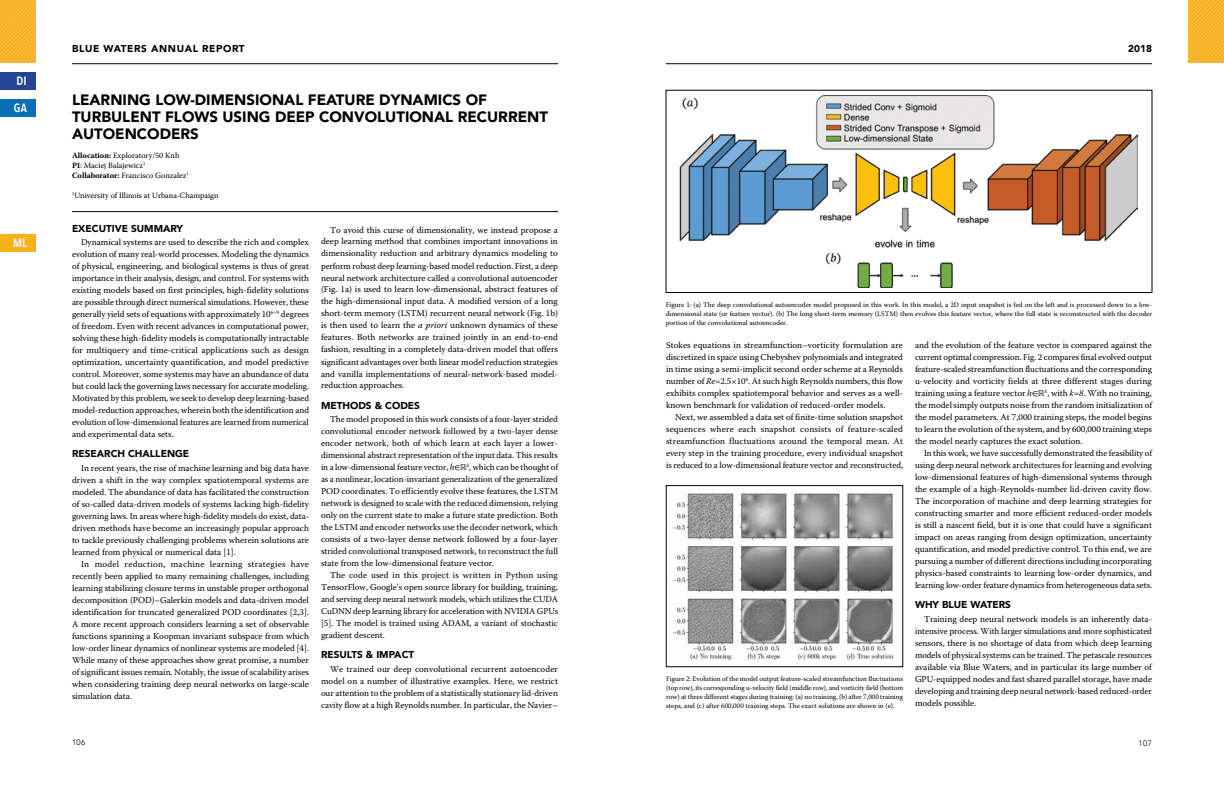
<style>
.page{position:relative;width:1224px;height:792px;background:#fff}
.page>*{position:absolute;margin:0;border:0;box-sizing:border-box;transform-origin:0 0}
.t1{font:900 15px/17px "Avenir";color:#000}
.t2{font:600 12px "Avenir Next Condensed";color:#fff}
.t3{font:900 10px "Avenir";color:#000}
.t4{font:900 10px "Avenir";letter-spacing:.06em;color:#000}
.t5{font:9px/12px "Warnock Pro";color:#000;text-align:justify}
.t6{font:8px/10px "Warnock Pro";color:#000}
.t7{font:300 8px "Avenir";letter-spacing:.06em;color:#000}
.t8{font:7px/9px "Warnock Pro";color:#000;text-align:justify}
.s1{font-weight:700}
.s2{font-style:italic}
.s3{font-family:"STIX General"}
</style>
<div class="page">
<hr style="left:72px;top:211px;width:486px;height:1px;background:#000">
<div style="left:0;top:72px;width:36px;height:18px;background:#264494"></div>
<div style="left:0;top:99px;width:36px;height:18px;background:#096eb5"></div>
<div style="left:0;top:234px;width:36px;height:18px;background:#f6b319"></div>
<img style="left:679px;top:95px;width:459px;height:192px">
<div style="left:666px;top:90px;width:486px;height:203px;border:1px solid #000"></div>
<img style="left:672px;top:490px;width:222px;height:172px">
<img style="left:0;top:0;width:36px;height:63px">
<img style="left:1188px;top:0;width:36px;height:63px">
<hr style="left:666px;top:63px;width:486px;height:1px;background:#000">
<hr style="left:72px;top:63px;width:486px;height:1px;background:#000">
<h2 class="t2" style="left:17px;top:71px;width:11px">DI</h2>
<h2 class="t2" style="left:14px;top:98px;width:14px">GA</h2>
<h2 class="t2" style="left:13px;top:233px;width:15px">ML</h2>
<p class="t4" style="left:72px;top:40px;width:174px">BLUE WATERS ANNUAL REPORT</p>
<p class="t3" style="left:1128px;top:40px;width:25px">2018</p>
<h1 class="t1" style="left:72px;top:91px;width:478px">LEARNING LOW-DIMENSIONAL FEATURE DYNAMICS OF<br>TURBULENT FLOWS USING DEEP CONVOLUTIONAL RECURRENT<br>AUTOENCODERS</h1>
<p class="t6" style="left:72px;top:150px;width:118px"><span class="s1">Allocation:</span> Exploratory/50 Knh<br><span class="s1">PI</span>: Maciej Balajewicz<sup>1<br></sup><span class="s1">Collaborator:</span> Francisco Gonzalez<sup>1</sup></p>
<p class="t6" style="left:72px;top:190px;width:148px"><sup>1</sup>University of Illinois at Urbana-Champaign</p>
<p class="t3" style="left:72px;top:219px;width:113px">EXECUTIVE SUMMARY</p>
<p class="t5" style="left:72px;top:236px;width:239px;text-indent:9px">Dynamical systems are used to describe the rich and complex evolution of many real-world processes. Modeling the dynamics of physical, engineering, and biological systems is thus of great importance in their analysis, design, and control. For systems with existing models based on first principles, high-fidelity solutions are possible through direct numerical simulations. However, these generally yield sets of equations with approximately 10<sup>6–9</sup> degrees of freedom. Even with recent advances in computational power, solving these high-fidelity models is computationally intractable for multiquery and time-critical applications such as design optimization, uncertainty quantification, and model predictive control. Moreover, some systems may have an abundance of data but could lack the governing laws necessary for accurate modeling.<br>Motivated by this problem, we seek to develop deep learning-based model-reduction approaches, wherein both the identification and evolution of low-dimensional features are learned from numerical and experimental data sets.</p>
<p class="t3" style="left:72px;top:445px;width:119px">RESEARCH CHALLENGE</p>
<p class="t5" style="left:72px;top:462px;width:239px;text-indent:9px">In recent years, the rise of machine learning and big data have driven a shift in the way complex spatiotemporal systems are modeled. The abundance of data has facilitated the construction of so-called data-driven models of systems lacking high-fidelity governing laws. In areas where high-fidelity models do exist, data&shy;driven methods have become an increasingly popular approach to tackle previously challenging problems wherein solutions are learned from physical or numerical data [1].</p>
<p class="t5" style="left:72px;top:558px;width:239px;text-indent:9px">In model reduction, machine learning strategies have recently been applied to many remaining challenges, including learning stabilizing closure terms in unstable proper orthogonal decomposition (POD)–Galerkin models and data-driven model identification for truncated generalized POD coordinates [2,3].<br>A more recent approach considers learning a set of observable functions spanning a Koopman invariant subspace from which low-order linear dynamics of nonlinear systems are modeled [4].<br>While many of these approaches show great promise, a number of significant issues remain. Notably, the issue of scalability arises when considering training deep neural networks on large-scale simulation data.</p>
<p class="t5" style="left:321px;top:223px;width:239px;text-indent:9px">To avoid this curse of dimensionality, we instead propose a deep learning method that combines important innovations in dimensionality reduction and arbitrary dynamics modeling to perform robust deep learning-based model reduction. First, a deep neural network architecture called a convolutional autoencoder (Fig. 1a) is used to learn low-dimensional, abstract features of the high-dimensional input data. A modified version of a long short-term memory (LSTM) recurrent neural network (Fig. 1b) is then used to learn the <span class="s2">a priori</span> unknown dynamics of these features. Both networks are trained jointly in an end-to-end fashion, resulting in a completely data-driven model that offers significant advantages over both linear model reduction strategies and vanilla implementations of neural-network-based model&shy;reduction approaches.</p>
<p class="t3" style="left:321px;top:396px;width:101px">METHODS &amp; CODES</p>
<p class="t5" style="left:321px;top:413px;width:239px;text-indent:9px">The model proposed in this work consists of a four-layer strided convolutional encoder network followed by a two-layer dense encoder network, both of which learn at each layer a lower&shy;dimensional abstract representation of the input data. This results in a low-dimensional feature vector, <span class="s2">h</span><span class="s3">∈ℝ</span><sup>k</sup>, which can be thought of as a nonlinear, location-invariant generalization of the generalized POD coordinates. To efficiently evolve these features, the LSTM network is designed to scale with the reduced dimension, relying only on the current state to make a future state prediction. Both the LSTM and encoder networks use the decoder network, which consists of a two-layer dense network followed by a four-layer strided convolutional transposed network, to reconstruct the full state from the low-dimensional feature vector.</p>
<p class="t5" style="left:321px;top:569px;width:239px;text-indent:9px">The code used in this project is written in Python using TensorFlow, Google’s open source library for building, training, and serving deep neural network models, which utilizes the CUDA CuDNN deep learning library for acceleration with NVIDIA GPUs [5]. The model is trained using ADAM, a variant of stochastic gradient descent.</p>
<p class="t3" style="left:321px;top:646px;width:95px">RESULTS &amp; IMPACT</p>
<p class="t5" style="left:321px;top:663px;width:239px;text-indent:9px">We trained our deep convolutional recurrent autoencoder model on a number of illustrative examples. Here, we restrict our attention to the problem of a statistically stationary lid-driven cavity flow at a high Reynolds number. In particular, the Navier–</p>
<p class="t8" style="left:666px;top:300px;width:488px">Figure 1: (a) The deep convolutional autoencoder model proposed in this work. In this model, a 2D input snapshot is fed on the left and is processed down to a low&shy;dimensional state (or feature vector). (b) The long short-term memory (LSTM) then evolves this feature vector, where the full state is reconstructed with the decoder portion of the convolutional autoencoder.</p>
<p class="t5" style="left:666px;top:339px;width:239px">Stokes equations in streamfunction–vorticity formulation are discretized in space using Chebyshev polynomials and integrated in time using a semi-implicit second order scheme at a Reynolds number of <span class="s2">Re=</span>2.5×10<sup>4</sup>. At such high Reynolds numbers, this flow exhibits complex spatiotemporal behavior and serves as a well&shy;known benchmark for validation of reduced-order models.</p>
<p class="t5" style="left:666px;top:411px;width:239px;text-indent:9px">Next, we assembled a data set of finite-time solution snapshot sequences where each snapshot consists of feature-scaled streamfunction fluctuations around the temporal mean. At every step in the training procedure, every individual snapshot is reduced to a low-dimensional feature vector and reconstructed,</p>
<p class="t8" style="left:666px;top:675px;width:238px">Figure 2: Evolution of the model output feature-scaled streamfunction fluctuations (top row), its corresponding u-velocity field (middle row), and vorticity field (bottom row) at three different stages during training: (a) no training, (b) after 7,000 training steps, and (c) after 600,000 training steps. The exact solutions are shown in (e).</p>
<p class="t5" style="left:915px;top:339px;width:239px">and the evolution of the feature vector is compared against the current optimal compression. Fig. 2 compares final evolved output feature-scaled streamfunction fluctuations and the corresponding u-velocity and vorticity fields at three different stages during training using a feature vector <span class="s2">h</span><span class="s3">∈ℝ</span><sup>k</sup>, with <span class="s2">k=8</span>. With no training, the model simply outputs noise from the random initialization of the model parameters. At 7,000 training steps, the model begins to learn the evolution of the system, and by 600,000 training steps the model nearly captures the exact solution.</p>
<p class="t5" style="left:915px;top:447px;width:239px;text-indent:9px">In this work, we have successfully demonstrated the feasibility of using deep neural network architectures for learning and evolving low-dimensional features of high-dimensional systems through the example of a high-Reynolds-number lid-driven cavity flow.<br>The incorporation of machine and deep learning strategies for constructing smarter and more efficient reduced-order models is still a nascent field, but it is one that could have a significant impact on areas ranging from design optimization, uncertainty quantification, and model predictive control. To this end, we are pursuing a number of different directions including incorporating physics-based constraints to learning low-order dynamics, and learning low-order feature dynamics from heterogeneous data sets.</p>
<p class="t3" style="left:915px;top:596px;width:98px">WHY BLUE WATERS</p>
<p class="t5" style="left:915px;top:613px;width:239px;text-indent:9px">Training deep neural network models is an inherently data&shy;intensive process. With larger simulations and more sophisticated sensors, there is no shortage of data from which deep learning models of physical systems can be trained. The petascale resources available via Blue Waters, and in particular its large number of GPU-equipped nodes and fast shared parallel storage, have made developing and training deep neural network-based reduced-order models possible.</p>
<p class="t7" style="left:72px;top:738px;width:15px">106</p>
<p class="t7" style="left:1139px;top:738px;width:15px">107</p>
</div>
